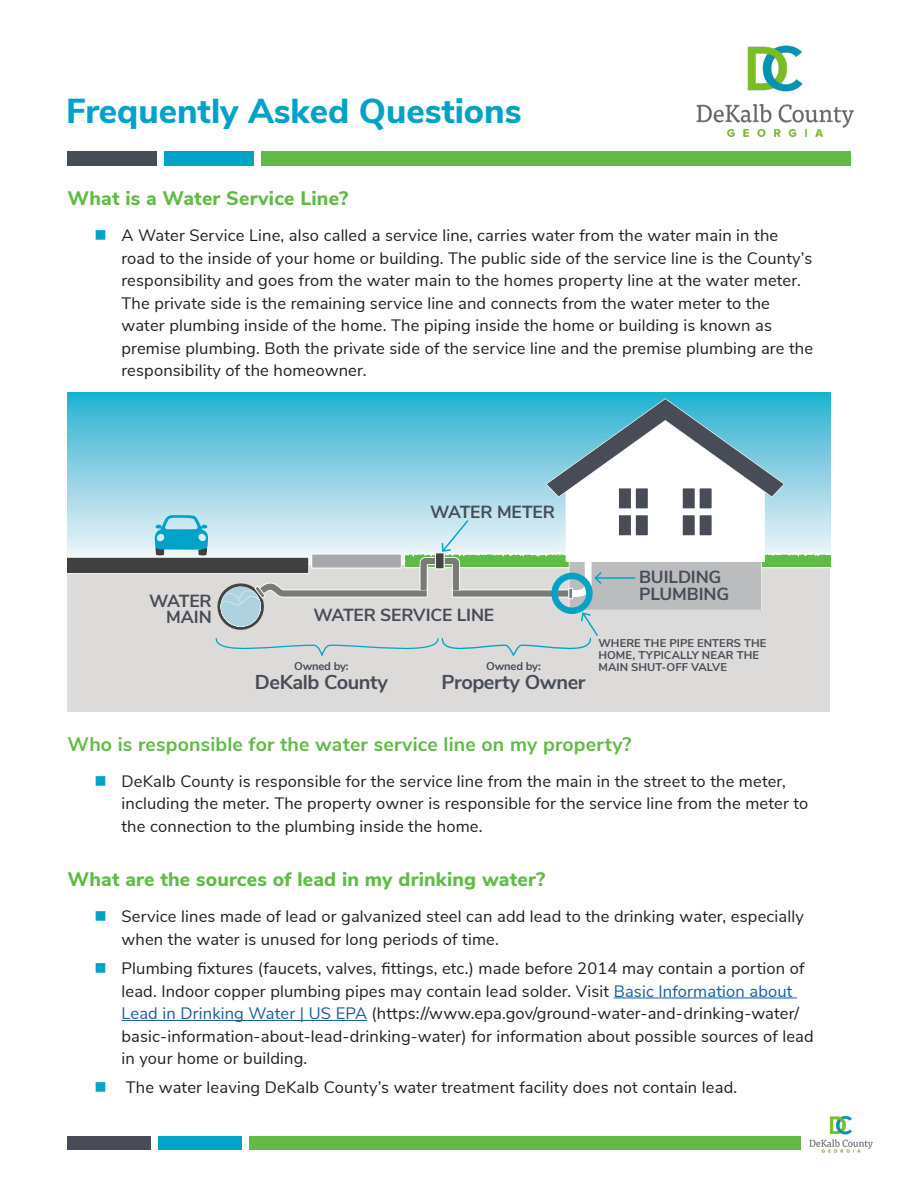
<style>
.page{position:relative;width:918px;height:1188px;background:#fff}
.page>*{position:absolute;margin:0;border:0;box-sizing:border-box;transform-origin:0 0}
.t1{font:800 34.5px "Nunito Sans";color:#00a3c7}
.t2{font:700 19.95px "Nunito Sans";letter-spacing:-.025em;color:#474c56}
.Question{font:800 19.5px "Nunito Sans";letter-spacing:.01em;color:#60bb46}
.Question-2{font:700 19.5px "Nunito Sans";letter-spacing:.01em;color:#60bb46}
.t3{font:700 17.55px/16.8px "Nunito Sans";letter-spacing:-.01em;color:#474c56;text-align:right}
.t4{font:16.5px/22.5px "Nunito Sans";letter-spacing:.01em;color:#231f20}
.t5{font:700 11.25px/11.9px "Nunito Sans";letter-spacing:.01em;color:#474c56}
.s1{color:#175d9e}
</style>
<div class="page">
<img style="left:809px;top:1116px;width:64px;height:37px">
<div style="left:249px;top:1136px;width:551px;height:14px;background:#60bb46"></div>
<div style="left:158px;top:1136px;width:84px;height:14px;background:#00a3c7"></div>
<div style="left:68px;top:1136px;width:83px;height:14px;background:#474c56"></div>
<hr style="left:614px;top:998px;width:183px;height:1px;background:#175d9e">
<hr style="left:122px;top:1020px;width:245px;height:1px;background:#175d9e">
<div style="left:68px;top:393px;width:762px;height:176px;background:#1db3d1"></div>
<div style="left:68px;top:565px;width:762px;height:146px;background:#dcdbda"></div>
<svg style="left:68px;top:398px;width:762px;height:258px"></svg>
<div style="left:551px;top:573px;width:42px;height:41px;border:6px solid #00a3c7;border-radius:50%"></div>
<img style="left:696px;top:46px;width:158px;height:91px">
<div style="left:261px;top:151px;width:589px;height:15px;background:#60bb46"></div>
<div style="left:164px;top:151px;width:90px;height:15px;background:#00a3c7"></div>
<div style="left:68px;top:151px;width:89px;height:15px;background:#474c56"></div>
<p class="t1" style="left:66px;top:86px;width:457px">Frequently Asked Questions</p>
<p class="Question" style="left:68px;top:184px;width:282px">What is a Water Service Line?</p>
<p class="t4" style="left:122px;top:223px;width:693px">A Water Service Line, also called a service line, carries water from the water main in the road to the inside of your home or building. The public side of the service line is the County’s responsibility and goes from the water main to the homes property line at the water meter.<br>The private side is the remaining service line and connects from the water meter to the water plumbing inside of the home. The piping inside the home or building is known as premise plumbing. Both the private side of the service line and the premise plumbing are the responsibility of the homeowner.</p>
<p class="t3" style="left:149px;top:591px;width:64px">WATER<br>MAIN</p>
<p class="t3" style="left:430px;top:503px;width:126px">WATER METER</p>
<p class="t3" style="left:639px;top:568px;width:92px;text-align:left">BUILDING<br>PLUMBING</p>
<p class="t5" style="left:598px;top:636px;width:170px">WHERE THE PIPE ENTERS THE<br>HOME, TYPICALLY NEAR THE</p>
<p class="t3" style="left:314px;top:605px;width:182px">WATER SERVICE LINE</p>
<p class="t5" style="left:294px;top:660px;width:56px">Owned by:</p>
<p class="t5" style="left:598px;top:660px;width:130px">MAIN SHUT-OFF VALVE</p>
<p class="t2" style="left:255px;top:667px;width:135px">DeKalb County</p>
<p class="t5" style="left:486px;top:660px;width:56px">Owned by:</p>
<p class="t2" style="left:441px;top:667px;width:146px">Property Owner</p>
<p class="Question-2" style="left:68px;top:730px;width:566px">Who is responsible for the water service line on my property?</p>
<p class="t4" style="left:122px;top:769px;width:688px">DeKalb County is responsible for the service line from the main in the street to the meter, including the meter. The property owner is responsible for the service line from the meter to the connection to the plumbing inside the home.</p>
<p class="Question" style="left:68px;top:865px;width:479px">What are the sources of lead in my drinking water?</p>
<p class="t4" style="left:122px;top:904px;width:684px">Service lines made of lead or galvanized steel can add lead to the drinking water, especially when the water is unused for long periods of time.</p>
<p class="t4" style="left:122px;top:956px;width:694px">Plumbing fixtures (faucets, valves, fittings, etc.) made before 2014 may contain a portion of lead. Indoor copper plumbing pipes may contain lead solder. Visit <span class="s1">Basic Information about Lead in Drinking Water | US EPA</span> (https://www.epa.gov/ground-water-and-drinking-water/ basic-information-about-lead-drinking-water) for information about possible sources of lead in your home or building.</p>
<p class="t4" style="left:126px;top:1075px;width:613px">The water leaving DeKalb County’s water treatment facility does not contain lead.</p>
</div>
